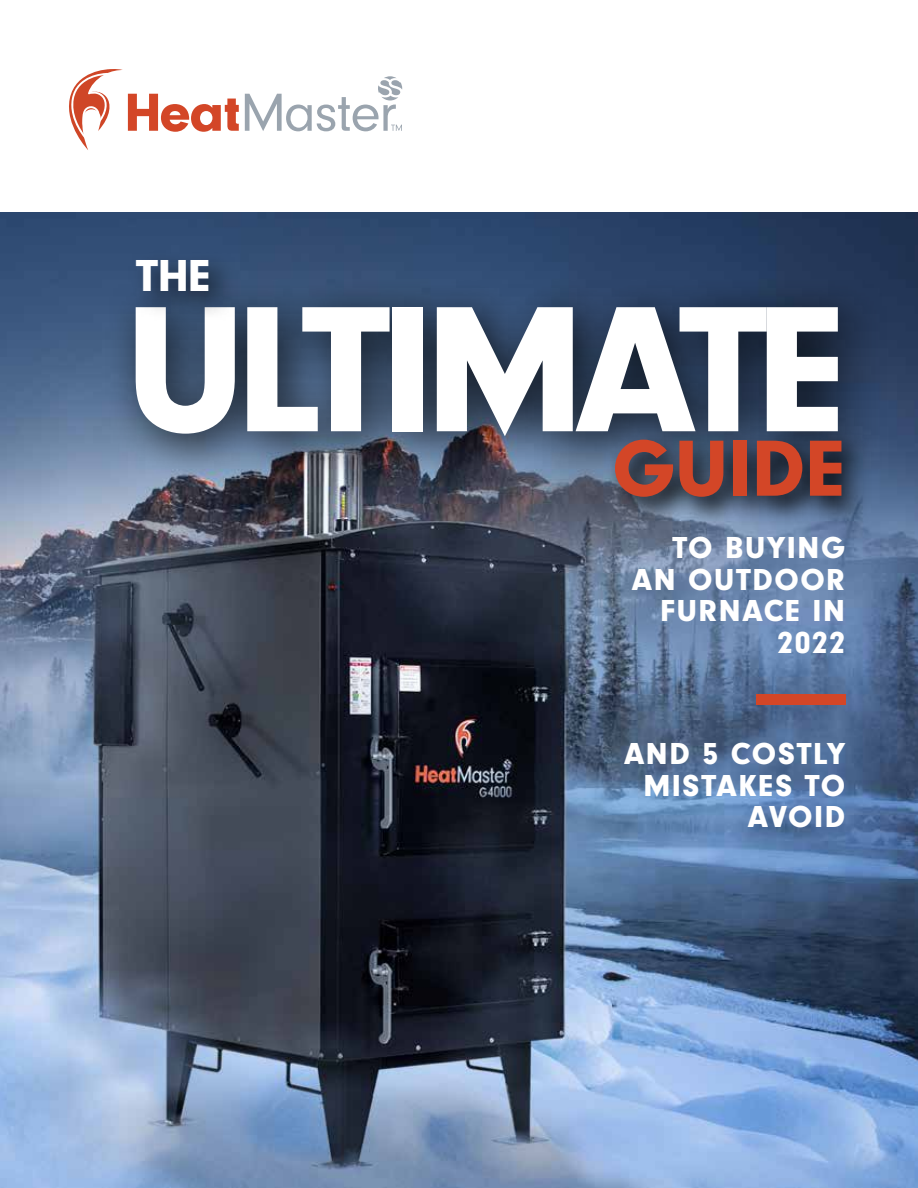
<style>
.page{position:relative;width:918px;height:1188px;background:#fff}
.page>*{position:absolute;margin:0;border:0;box-sizing:border-box;transform-origin:0 0}
.t1{font:900 186px "Neuzeit Gro";letter-spacing:-.05em;color:#fff}
.t2{font:900 82.5px "Neuzeit Gro";color:#d34627}
.t3{font:900 46.5px "Neuzeit Gro";color:#fff}
.t4{font:900 31.5px/31.5px "Neuzeit Gro";letter-spacing:.05em;color:#fff;text-align:right}
</style>
<div class="page">
<svg style="left:245px;top:76px;width:157px;height:55px"></svg>
<svg style="left:69px;top:69px;width:170px;height:81px"></svg>
<img style="left:0;top:212px;width:918px;height:976px">
<div style="left:756px;top:694px;width:89px;height:10px;background:#d34627"></div>
<div style="left:105px;top:277px;width:783px;height:206px;background:#000;opacity:.75"></div>
<svg style="left:606px;top:431px;width:266px;height:96px"></svg>
<div style="left:128px;top:250px;width:110px;height:71px;background:#000;opacity:.6"></div>
<h3 class="t3" style="left:136px;top:249px;width:76px">THE</h3>
<h1 class="t1" style="left:126px;top:264px;width:722px">ULTIMATE</h1>
<h2 class="t2" style="left:612px;top:422px;width:234px">GUIDE</h2>
<p class="t4" style="left:632px;top:532px;width:215px">TO BUYING<br>AN OUTDOOR<br>FURNACE IN<br>2022</p>
<p class="t4" style="left:624px;top:738px;width:223px">AND 5 COSTLY<br>MISTAKES TO<br>AVOID</p>
</div>
